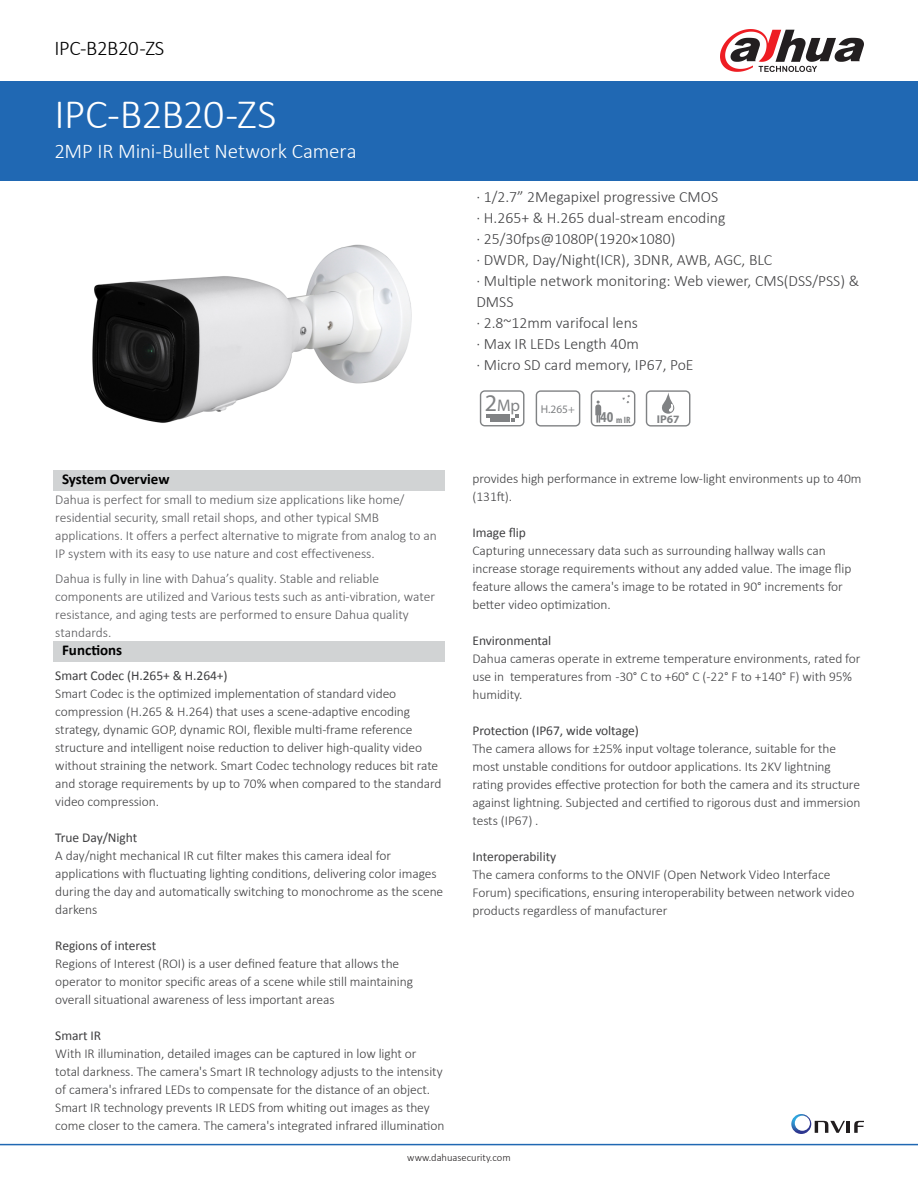
<style>
.page{position:relative;width:918px;height:1188px;background:#fff}
.page>*{position:absolute;margin:0;border:0;box-sizing:border-box;transform-origin:0 0}
.t1{font:300 42px "Calibri";letter-spacing:-.025em;color:#fff}
.t2{font:300 21px "Calibri";letter-spacing:-.01em;color:#fff}
.t3{font:300 21px "Calibri";letter-spacing:-.02em;color:#000}
.t4{font:700 semi-condensed 16.8px "Myriad Pro";color:#808284}
.t5{font:300 15.75px/21px "Calibri";color:#404042}
.t6{font:700 15px "Calibri";color:#000}
.t7{font:300 13.5px/18px "Calibri";letter-spacing:-.005em;color:#404042}
.t8{font:300 13.5px/18px "Calibri";letter-spacing:-.005em;color:#58585b}
.t9{font:13.5px "Calibri";letter-spacing:-.005em;color:#404042}
.t10{font:700 semi-condensed 11.4px "Myriad Pro";color:#808284}
.t11{font:700 11.25px "Myriad Pro";color:#808284}
.t12{font:300 10.5px "Calibri";color:#231f20}
.t13{font:700 condensed 9.15px "Myriad Pro";color:#808284}
.s1{font-size:24px}
.s2{font-size:15.15px}
</style>
<div class="page">
<div style="left:0;top:81px;width:918px;height:100px;background:#2068b3"></div>
<div style="left:53px;top:470px;width:392px;height:21px;background:#d1d3d4"></div>
<div style="left:53px;top:641px;width:392px;height:21px;background:#d1d3d4"></div>
<hr style="left:0;top:1144px;width:918px;height:1px;background:#2068b3">
<svg style="left:791px;top:1114px;width:73px;height:20px"></svg>
<svg style="left:480px;top:390px;width:44px;height:36px"></svg>
<svg style="left:646px;top:390px;width:44px;height:37px"></svg>
<svg style="left:536px;top:390px;width:44px;height:37px"></svg>
<svg style="left:591px;top:390px;width:44px;height:36px"></svg>
<img style="left:92px;top:244px;width:320px;height:179px">
<svg style="left:720px;top:29px;width:144px;height:43px"></svg>
<p class="t3" style="left:55px;top:35px;width:111px">IPC-B2B20-ZS</p>
<p class="t1" style="left:55px;top:88px;width:223px">IPC-B2B20-ZS</p>
<p class="t2" style="left:55px;top:138px;width:304px">2MP IR Mini-Bullet Network Camera</p>
<p class="t6" style="left:62px;top:470px;width:109px">System Overview</p>
<p class="t8" style="left:55px;top:491px;width:383px">Dahua is perfect for small to medium size applications like home/ residential security, small retail shops, and other typical SMB applications. It offers a perfect alternative to migrate from analog to an IP system with its easy to use nature and cost effectiveness.</p>
<p class="t8" style="left:55px;top:569px;width:381px">Dahua is fully in line with Dahua’s quality. Stable and reliable components are utilized and Various tests such as anti-vibration, water resistance, and aging tests are performed to ensure Dahua quality standards.</p>
<p class="t6" style="left:62px;top:640px;width:62px">Functions</p>
<p class="t9" style="left:55px;top:667px;width:174px">Smart Codec (H.265+ &amp; H.264+)</p>
<p class="t7" style="left:55px;top:685px;width:388px">Smart Codec is the optimized implementation of standard video compression (H.265 &amp; H.264) that uses a scene-adaptive encoding strategy, dynamic GOP, dynamic ROI, flexible multi-frame reference structure and intelligent noise reduction to deliver high-quality video without straining the network. Smart Codec technology reduces bit rate and storage requirements by up to 70% when compared to the standard video compression.</p>
<p class="t9" style="left:55px;top:829px;width:83px">True Day/Night</p>
<p class="t7" style="left:55px;top:847px;width:389px">A day/night mechanical IR cut filter makes this camera ideal for applications with fluctuating lighting conditions, delivering color images during the day and automatically switching to monochrome as the scene darkens</p>
<p class="t9" style="left:55px;top:937px;width:102px">Regions of interest</p>
<p class="t7" style="left:55px;top:955px;width:359px">Regions of Interest (ROI) is a user defined feature that allows the operator to monitor specific areas of a scene while still maintaining overall situational awareness of less important areas</p>
<p class="t9" style="left:55px;top:1027px;width:47px">Smart IR</p>
<p class="t7" style="left:55px;top:1045px;width:391px">With IR illumination, detailed images can be captured in low light or total darkness. The camera's Smart IR technology adjusts to the intensity of camera's infrared LEDs to compensate for the distance of an object.<br>Smart IR technology prevents IR LEDS from whiting out images as they come closer to the camera. The camera's integrated infrared illumination</p>
<p class="t5" style="left:476px;top:186px;width:243px">· 1/2.7” 2Megapixel progressive CMOS</p>
<p class="t5" style="left:476px;top:207px;width:251px">· H.265+ &amp; H.265 dual-stream encoding</p>
<p class="t5" style="left:476px;top:228px;width:201px">· 25/30fps@1080P(1920×1080)</p>
<p class="t5" style="left:476px;top:249px;width:297px">· DWDR, Day/Night(ICR), 3DNR, AWB, AGC, BLC</p>
<p class="t5" style="left:476px;top:270px;width:384px">· Multiple network monitoring: Web viewer, CMS(DSS/PSS) &amp;<br>DMSS</p>
<p class="t5" style="left:476px;top:312px;width:163px">· 2.8~12mm varifocal lens</p>
<p class="t5" style="left:476px;top:333px;width:164px">· Max IR LEDs Length 40m</p>
<p class="t5" style="left:476px;top:354px;width:219px">· Micro SD card memory, IP67, PoE</p>
<p class="t4" style="left:485px;top:395px;width:37px"><span class="s1">2</span>Mp</p>
<p class="t10" style="left:541px;top:402px;width:36px">H.265+</p>
<p class="t13" style="left:600px;top:414px;width:32px"><span class="s2">40</span> m IR</p>
<p class="t11" style="left:657px;top:412px;width:24px">IP67</p>
<p class="t7" style="left:472px;top:470px;width:390px">provides high performance in extreme low-light environments up to 40m (131ft).</p>
<p class="t9" style="left:472px;top:524px;width:55px">Image flip</p>
<p class="t7" style="left:472px;top:542px;width:380px">Capturing unnecessary data such as surrounding hallway walls can increase storage requirements without any added value. The image flip feature allows the camera's image to be rotated in 90° increments for better video optimization.</p>
<p class="t9" style="left:472px;top:632px;width:80px">Environmental</p>
<p class="t7" style="left:472px;top:650px;width:390px">Dahua cameras operate in extreme temperature environments, rated for use in temperatures from -30° C to +60° C (-22° F to +140° F) with 95% humidity.</p>
<p class="t9" style="left:472px;top:722px;width:168px">Protection (IP67, wide voltage)</p>
<p class="t7" style="left:472px;top:740px;width:389px">The camera allows for ±25% input voltage tolerance, suitable for the most unstable conditions for outdoor applications. Its 2KV lightning rating provides effective protection for both the camera and its structure against lightning. Subjected and certified to rigorous dust and immersion tests (IP67) .</p>
<p class="t9" style="left:472px;top:848px;width:85px">Interoperability</p>
<p class="t7" style="left:472px;top:866px;width:383px">The camera conforms to the ONVIF (Open Network Video Interface<br>Forum) specifications, ensuring interoperability between network video products regardless of manufacturer</p>
<p class="t12" style="left:407px;top:1151px;width:105px">www.dahuasecurity.com</p>
</div>
